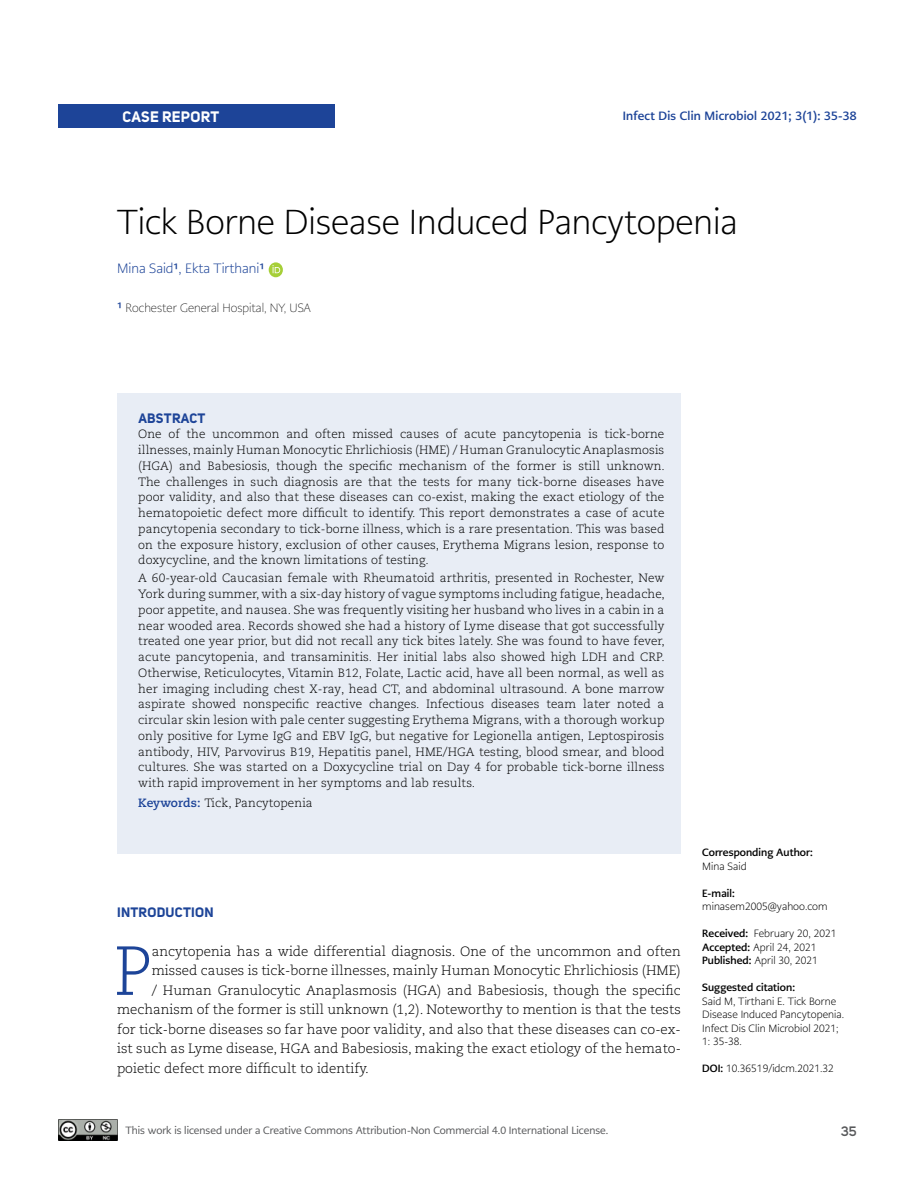
<style>
.page{position:relative;width:915px;height:1191px;background:#fff}
.page>*{position:absolute;margin:0;border:0;box-sizing:border-box;transform-origin:0 0}
.t1{font:300 69.15px "Caecilia LT Pro 45";color:#1d4498}
.t2{font:300 34.5px "PMN Caecilia Sans Head";color:#000}
.t3{font:700 15px "Uni Sans";letter-spacing:.02em;color:#fff}
.t4{font:300 13.5px "Caecilia LT Pro 45";color:#000}
.t5{font:300 13.5px "PMN Caecilia Sans Head";color:#1d4498}
.t6{font:700 13.5px "Uni Sans";letter-spacing:.02em;color:#1d4498}
.t7{font:600 13.5px "Uni Sans";color:#58595b}
.t8{font:300 12px/15.8px "Caecilia LT Pro 45";letter-spacing:.005em;color:#000;text-align:justify}
.t9{font:700 12px "PMN Caecilia Sans Head";letter-spacing:.02em;color:#1d4498}
.t10{font:200 12px "PMN Caecilia Sans Head";color:#000}
.t11{font:300 10.5px/13.5px "PMN Caecilia Sans Head";letter-spacing:.005em;color:#000}
.t12{font:10.5px "PMN Caecilia Sans Head";color:#58595b}
.t13{font:700 10.5px "PMN Caecilia Sans Head";letter-spacing:.005em;color:#000}
.s1{font-weight:700}
.s2{font-weight:700;font-size:13.5px;color:#1d4498}
.s3{font-family:"Caecilia LT Pro 75";font-weight:700;color:#1d4498}
</style>
<div class="page">
<div style="left:58px;top:104px;width:277px;height:24px;background:#1d4498"></div>
<img style="left:58px;top:1119px;width:59px;height:21px">
<div style="left:117px;top:394px;width:563px;height:460px;background:#e8edf5"></div>
<svg style="left:268px;top:262px;width:15px;height:15px"></svg>
<svg style="left:272px;top:265px;width:8px;height:8px"></svg>
<p class="t3" style="left:122px;top:107px;width:98px">CASE REPORT</p>
<p class="t9" style="left:622px;top:108px;width:235px">Infect Dis Clin Microbiol 2021; 3(1): 35-38</p>
<h2 class="t2" style="left:117px;top:201px;width:622px">Tick Borne Disease Induced Pancytopenia</h2>
<p class="t5" style="left:117px;top:260px;width:149px">Mina Said<span class="s1">1</span>, Ekta Tirthani<span class="s1">1</span></p>
<p class="t10" style="left:117px;top:301px;width:195px"><span class="s2">¹</span> Rochester General Hospital, NY, USA</p>
<p class="t6" style="left:138px;top:409px;width:69px">ABSTRACT</p>
<p class="t8" style="left:138px;top:426px;width:528px">One of the uncommon and often missed causes of acute pancytopenia is tick-borne illnesses, mainly Human Monocytic Ehrlichiosis (HME) / Human Granulocytic Anaplasmosis (HGA) and Babesiosis, though the specific mechanism of the former is still unknown.<br>The challenges in such diagnosis are that the tests for many tick-borne diseases have poor validity, and also that these diseases can co-exist, making the exact etiology of the hematopoietic defect more difficult to identify. This report demonstrates a case of acute pancytopenia secondary to tick-borne illness, which is a rare presentation. This was based on the exposure history, exclusion of other causes, Erythema Migrans lesion, response to doxycycline, and the known limitations of testing.</p>
<p class="t8" style="left:138px;top:570px;width:528px">A 60-year-old Caucasian female with Rheumatoid arthritis, presented in Rochester, New York during summer, with a six-day history of vague symptoms including fatigue, headache, poor appetite, and nausea. She was frequently visiting her husband who lives in a cabin in a near wooded area. Records showed she had a history of Lyme disease that got successfully treated one year prior, but did not recall any tick bites lately. She was found to have fever, acute pancytopenia, and transaminitis. Her initial labs also showed high LDH and CRP.<br>Otherwise, Reticulocytes, Vitamin B12, Folate, Lactic acid, have all been normal, as well as her imaging including chest X-ray, head CT, and abdominal ultrasound. A bone marrow aspirate showed nonspecific reactive changes. Infectious diseases team later noted a circular skin lesion with pale center suggesting Erythema Migrans, with a thorough workup only positive for Lyme IgG and EBV IgG, but negative for Legionella antigen, Leptospirosis antibody, HIV, Parvovirus B19, Hepatitis panel, HME/HGA testing, blood smear, and blood cultures. She was started on a Doxycycline trial on Day 4 for probable tick-borne illness with rapid improvement in her symptoms and lab results.</p>
<p class="t8" style="left:138px;top:794px;width:176px"><span class="s3">Keywords:</span> Tick, Pancytopenia</p>
<p class="t6" style="left:117px;top:903px;width:98px">INTRODUCTION</p>
<h1 class="t1" style="left:113px;top:926px;width:40px">P</h1>
<p class="t4" style="left:152px;top:942px;width:530px">ancytopenia has a wide differential diagnosis. One of the uncommon and often</p>
<p class="t4" style="left:152px;top:962px;width:530px">missed causes is tick-borne illnesses, mainly Human Monocytic Ehrlichiosis (HME)</p>
<p class="t4" style="left:152px;top:981px;width:530px">/ Human Granulocytic Anaplasmosis (HGA) and Babesiosis, though the specific</p>
<p class="t4" style="left:117px;top:1001px;width:565px">mechanism of the former is still unknown (1,2). Noteworthy to mention is that the tests</p>
<p class="t4" style="left:117px;top:1020px;width:565px">for tick-borne diseases so far have poor validity, and also that these diseases can co-ex-</p>
<p class="t4" style="left:117px;top:1040px;width:565px">ist such as Lyme disease, HGA and Babesiosis, making the exact etiology of the hemato-</p>
<p class="t4" style="left:117px;top:1059px;width:253px">poietic defect more difficult to identify.</p>
<p class="t12" style="left:125px;top:1123px;width:484px">This work is licensed under a Creative Commons Attribution-Non Commercial 4.0 International License.</p>
<p class="t13" style="left:702px;top:845px;width:112px">Corresponding Author:</p>
<p class="t11" style="left:702px;top:859px;width:46px">Mina Said</p>
<p class="t13" style="left:702px;top:886px;width:34px">E-mail:</p>
<p class="t11" style="left:702px;top:900px;width:127px">minasem2005@yahoo.com</p>
<p class="t11" style="left:702px;top:927px;width:136px"><span class="s1">Received:</span> February 20, 2021<br><span class="s1">Accepted:</span> April 24, 2021<br><span class="s1">Published:</span> April 30, 2021</p>
<p class="t13" style="left:702px;top:980px;width:94px">Suggested citation:</p>
<p class="t11" style="left:702px;top:994px;width:143px">Said M, Tirthani E. Tick Borne<br>Disease Induced Pancytopenia.<br>Infect Dis Clin Microbiol 2021;<br>1: 35-38.</p>
<p class="t11" style="left:702px;top:1062px;width:133px"><span class="s1">DOI:</span> 10.36519/idcm.2021.32</p>
<p class="t7" style="left:840px;top:1123px;width:17px">35</p>
</div>
